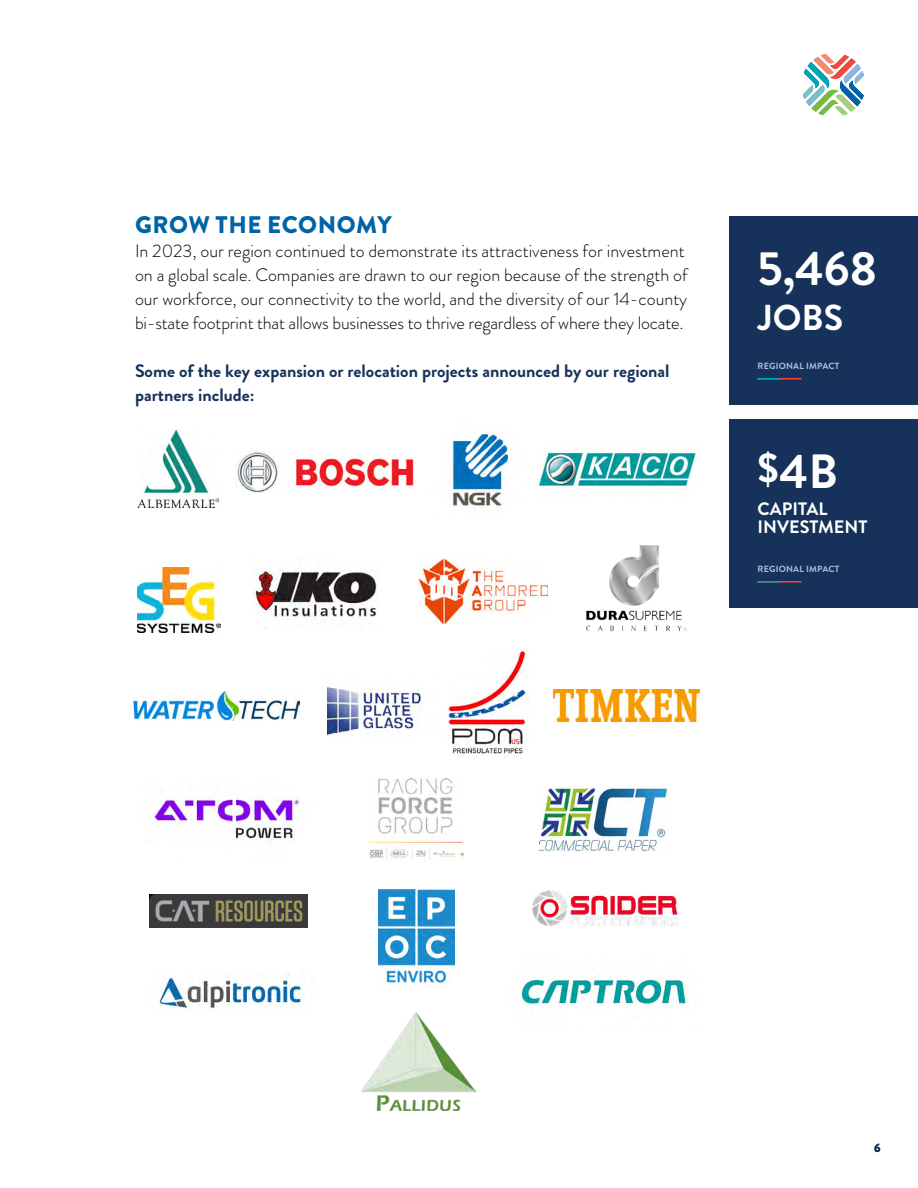
<style>
.page{position:relative;width:918px;height:1188px;background:#fff}
.page>*{position:absolute;margin:0;border:0;box-sizing:border-box;transform-origin:0 0}
.t1{font:700 48px "Brandon Grotesque";color:#fff}
.t2{font:700 36px "Brandon Grotesque";color:#fff}
.t3{font:900 24px "Brandon Grotesque";letter-spacing:.02em;color:#0063a7}
.t4{font:300 18px/24px "Brandon Grotesque";color:#000}
.t5{font:700 18px/24px "Brandon Grotesque";color:#16325a}
.t6{font:700 18px/18px "Brandon Grotesque";color:#fff}
.t7{font:900 12px "Brandon Grotesque";color:#16325a}
.t8{font:700 9px "Brandon Grotesque";letter-spacing:.02em;color:#a8c2e5}
.s1{font-size:40.5px}
</style>
<div class="page">
<div style="left:729px;top:216px;width:189px;height:189px;background:#16325a"></div>
<hr style="left:758px;top:378px;width:44px;height:2px;background:#fd4539">
<hr style="left:758px;top:378px;width:22px;height:2px;background:#00a5b5">
<div style="left:729px;top:419px;width:189px;height:189px;background:#16325a"></div>
<hr style="left:758px;top:581px;width:44px;height:2px;background:#fd4539">
<hr style="left:758px;top:581px;width:22px;height:2px;background:#00a5b5">
<img style="left:138px;top:430px;width:80px;height:78px">
<img style="left:236px;top:451px;width:178px;height:42px">
<img style="left:452px;top:429px;width:61px;height:79px">
<img style="left:538px;top:449px;width:159px;height:39px">
<img style="left:137px;top:567px;width:83px;height:65px">
<img style="left:253px;top:569px;width:126px;height:60px">
<img style="left:418px;top:559px;width:130px;height:65px">
<img style="left:586px;top:545px;width:101px;height:87px">
<img style="left:134px;top:691px;width:166px;height:30px">
<img style="left:328px;top:687px;width:95px;height:50px">
<img style="left:447px;top:650px;width:81px;height:107px">
<img style="left:554px;top:690px;width:146px;height:31px">
<img style="left:153px;top:791px;width:147px;height:49px">
<img style="left:379px;top:890px;width:75px;height:98px">
<img style="left:539px;top:787px;width:130px;height:64px">
<img style="left:533px;top:890px;width:145px;height:35px">
<img style="left:370px;top:778px;width:93px;height:81px">
<img style="left:149px;top:894px;width:159px;height:33px">
<svg style="left:803px;top:54px;width:61px;height:61px"></svg>
<img style="left:158px;top:972px;width:147px;height:37px">
<img style="left:361px;top:1012px;width:114px;height:99px">
<img style="left:521px;top:973px;width:169px;height:34px">
<h3 class="t3" style="left:135px;top:208px;width:258px">GROW THE ECONOMY</h3>
<p class="t4" style="left:135px;top:239px;width:554px">In 2023, our region continued to demonstrate its attractiveness for investment on a global scale. Companies are drawn to our region because of the strength of our workforce, our connectivity to the world, and the diversity of our 14-county bi-state footprint that allows businesses to thrive regardless of where they locate.</p>
<p class="t5" style="left:135px;top:359px;width:536px">Some of the key expansion or relocation projects announced by our regional partners include:</p>
<h1 class="t1" style="left:758px;top:235px;width:121px">5,468</h1>
<h2 class="t2" style="left:758px;top:293px;width:87px">JOBS</h2>
<p class="t8" style="left:758px;top:360px;width:83px">REGIONAL IMPACT</p>
<h1 class="t1" style="left:758px;top:438px;width:82px"><span class="s1">$</span>4B</h1>
<p class="t6" style="left:758px;top:500px;width:111px">CAPITAL<br>INVESTMENT</p>
<p class="t8" style="left:758px;top:563px;width:83px">REGIONAL IMPACT</p>
<p class="t7" style="left:874px;top:1139px;width:8px">6</p>
</div>
